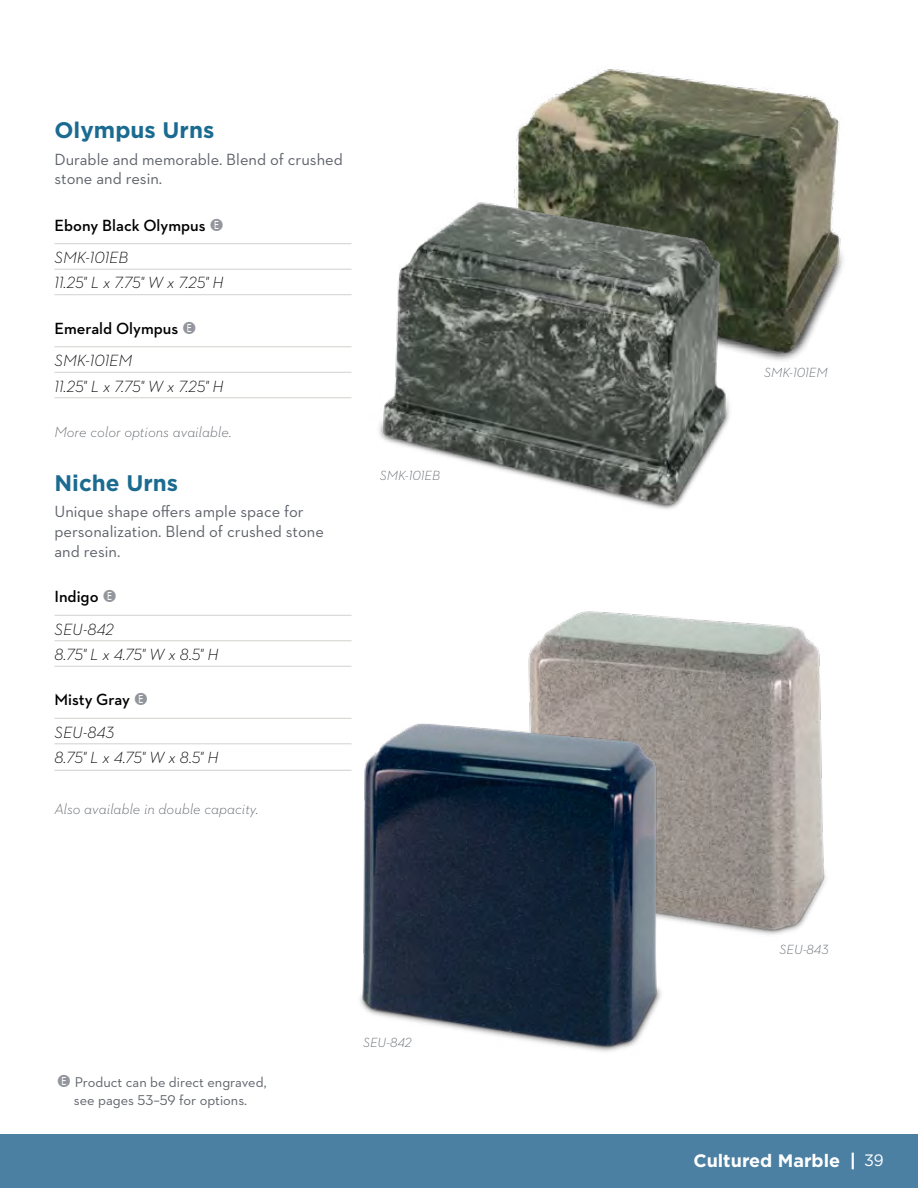
<style>
.page{position:relative;width:918px;height:1188px;background:#fff}
.page>*{position:absolute;margin:0;border:0;box-sizing:border-box;transform-origin:0 0}
.t1{font:700 22.5px "Gotham";color:#1b6b91}
.t2{font:700 18px "Gotham";color:#fff}
.t3{font:16.5px/19.8px "Neutraface 2 Text";color:#5f636a}
.t4{font:italic 300 16.5px/32.2px "Neutraface 2 Text";letter-spacing:-.01em;color:#000}
.t5{font:600 16.5px/32.2px "Neutraface 2 Text";color:#000}
.t6{font:italic 300 15px "Neutraface 2 Text";color:#5f636a}
.t7{font:14.4px/17.2px "Neutraface 2 Text";color:#5f636a;text-align:center}
.t8{font:italic 300 13.5px "Neutraface 2 Text";color:#5f636a}
.s1{font-family:"Circle Frame Neg";font-weight:400;color:#93969c}
.s2{font-weight:300;font-style:italic}
.s3{font-weight:600;font-style:normal}
.s4{font-family:"Circle Frame Neg";font-weight:400;font-style:normal;color:#93969c}
.s5{font-family:"Circle Frame Neg";font-size:16.5px;color:#93969c}
.s6{font-weight:400;font-size:16.5px}
</style>
<div class="page">
<img style="left:514px;top:69px;width:330px;height:292px">
<img style="left:379px;top:199px;width:368px;height:310px">
<hr style="left:55px;top:243px;width:297px;height:1px;background:#d1d1ce">
<hr style="left:55px;top:269px;width:297px;height:1px;background:#d1d1ce">
<hr style="left:55px;top:294px;width:297px;height:1px;background:#d1d1ce">
<hr style="left:55px;top:346px;width:297px;height:1px;background:#d1d1ce">
<hr style="left:55px;top:372px;width:297px;height:1px;background:#d1d1ce">
<hr style="left:55px;top:397px;width:297px;height:1px;background:#d1d1ce">
<hr style="left:55px;top:615px;width:297px;height:1px;background:#d1d1ce">
<hr style="left:55px;top:640px;width:297px;height:1px;background:#d1d1ce">
<hr style="left:55px;top:666px;width:297px;height:1px;background:#d1d1ce">
<hr style="left:55px;top:718px;width:297px;height:1px;background:#d1d1ce">
<hr style="left:55px;top:743px;width:297px;height:1px;background:#d1d1ce">
<hr style="left:55px;top:770px;width:297px;height:1px;background:#d1d1ce">
<div style="left:0;top:1134px;width:918px;height:54px;background:#4b80a2"></div>
<img style="left:528px;top:611px;width:298px;height:324px">
<img style="left:346px;top:706px;width:338px;height:346px">
<h1 class="t1" style="left:55px;top:115px;width:161px">Olympus Urns</h1>
<p class="t3" style="left:55px;top:149px;width:290px">Durable and memorable. Blend of crushed stone and resin.</p>
<p class="t5" style="left:55px;top:209px;width:171px">Ebony Black Olympus <span class="s1">E<br></span><span class="s2">SMK-101EB</span></p>
<p class="t4" style="left:55px;top:266px;width:170px">11.25" L x 7.75" W x 7.25" H</p>
<p class="t5" style="left:55px;top:312px;width:143px">Emerald Olympus <span class="s1">E<br></span><span class="s2">SMK-101EM</span></p>
<p class="t4" style="left:55px;top:370px;width:170px">11.25" L x 7.75" W x 7.25" H</p>
<p class="t6" style="left:55px;top:422px;width:179px">More color options available.</p>
<h1 class="t1" style="left:55px;top:468px;width:125px">Niche Urns</h1>
<p class="t3" style="left:55px;top:502px;width:271px">Unique shape offers ample space for personalization. Blend of crushed stone and resin.</p>
<p class="t4" style="left:55px;top:580px;width:64px"><span class="s3">Indigo</span> <span class="s4">E<br></span>SEU-842</p>
<p class="t4" style="left:55px;top:638px;width:165px">8.75" L x 4.75" W x 8.5" H</p>
<p class="t5" style="left:55px;top:683px;width:95px">Misty Gray <span class="s1">E<br></span><span class="s2">SEU-843</span></p>
<p class="t4" style="left:55px;top:741px;width:165px">8.75" L x 4.75" W x 8.5" H</p>
<p class="t6" style="left:55px;top:800px;width:205px">Also available in double capacity.</p>
<p class="t8" style="left:380px;top:467px;width:62px">SMK-101EB</p>
<p class="t7" style="left:57px;top:1074px;width:212px"><span class="s5">E</span> Product can be direct engraved, see pages 53–59 for options.</p>
<p class="t8" style="left:363px;top:1034px;width:50px">SEU-842</p>
<p class="t8" style="left:764px;top:364px;width:65px">SMK-101EM</p>
<p class="t8" style="left:780px;top:941px;width:50px">SEU-843</p>
<p class="t2" style="left:693px;top:1149px;width:192px">Cultured Marble | <span class="s6">39</span></p>
</div>
